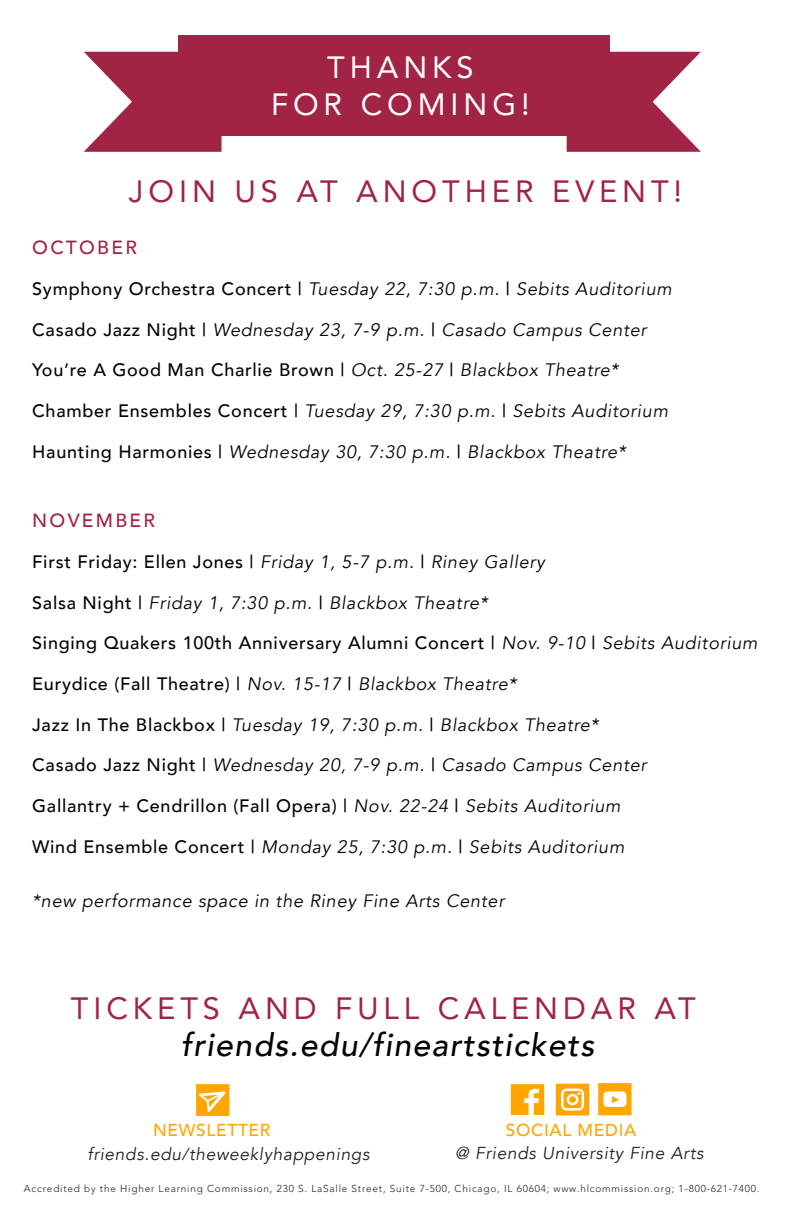
<style>
.page{position:relative;width:792px;height:1224px;background:#fff}
.page>*{position:absolute;margin:0;border:0;box-sizing:border-box;transform-origin:0 0}
.t1{font:italic 500 32px "Avenir";letter-spacing:.04em;color:#040503}
.t2{font:30.8px "Avenir";letter-spacing:.16em;color:#a12444}
.t3{font:30.8px/36.8px "Avenir";letter-spacing:.16em;color:#fff;text-align:center}
.t4{font:500 19px "Avenir";letter-spacing:.12em;color:#a12444}
.t5{font:italic 18px "Avenir";letter-spacing:.04em;color:#040503}
.t6{font:500 18px "Avenir";letter-spacing:.04em;color:#040503}
.t7{font:italic 17.2px "Avenir";letter-spacing:.04em;color:#231f20}
.t8{font:500 17.2px "Avenir";letter-spacing:.04em;color:#ffa700}
.t9{font:300 10px "Avenir LT Std";letter-spacing:.08em;color:#231f20}
.s1{font-weight:500;font-style:normal}
.s2{font-weight:400;font-style:italic}
</style>
<div class="page">
<svg style="left:84px;top:52px;width:138px;height:100px"></svg>
<svg style="left:567px;top:52px;width:134px;height:100px"></svg>
<div style="left:178px;top:36px;width:432px;height:100px;background:#a12444"></div>
<svg style="left:196px;top:1084px;width:33px;height:32px"></svg>
<svg style="left:598px;top:1083px;width:34px;height:32px"></svg>
<svg style="left:556px;top:1084px;width:33px;height:32px"></svg>
<svg style="left:511px;top:1084px;width:33px;height:31px"></svg>
<h2 class="t3" style="left:271px;top:48px;width:260px">THANKS<br>FOR COMING!</h2>
<h2 class="t2" style="left:129px;top:167px;width:555px">JOIN US AT ANOTHER EVENT!</h2>
<p class="t4" style="left:32px;top:231px;width:106px">OCTOBER</p>
<p class="t5" style="left:32px;top:278px;width:641px"><span class="s1">Symphony Orchestra Concert |</span> Tuesday 22, 7:30 p.m. <span class="s1">|</span> Sebits Auditorium</p>
<p class="t5" style="left:32px;top:319px;width:616px"><span class="s1">Casado Jazz Night |</span> Wednesday 23, 7-9 p.m. <span class="s1">|</span> Casado Campus Center</p>
<p class="t6" style="left:32px;top:355px;width:588px">You’re A Good Man Charlie Brown | <span class="s2">Oct. 25-27</span> | <span class="s2">Blackbox Theatre*</span></p>
<p class="t5" style="left:32px;top:400px;width:637px"><span class="s1">Chamber Ensembles Concert |</span> Tuesday 29, 7:30 p.m. <span class="s1">|</span> Sebits Auditorium</p>
<p class="t5" style="left:32px;top:441px;width:595px"><span class="s1">Haunting Harmonies |</span> Wednesday 30, 7:30 p.m. <span class="s1">|</span> Blackbox Theatre*</p>
<p class="t4" style="left:32px;top:504px;width:124px">NOVEMBER</p>
<p class="t5" style="left:32px;top:551px;width:514px"><span class="s1">First Friday: Ellen Jones |</span> Friday 1, 5-7 p.m. <span class="s1">|</span> Riney Gallery</p>
<p class="t5" style="left:32px;top:592px;width:457px"><span class="s1">Salsa Night |</span> Friday 1, 7:30 p.m. <span class="s1">|</span> Blackbox Theatre*</p>
<p class="t6" style="left:32px;top:628px;width:727px">Singing Quakers 100th Anniversary Alumni Concert | <span class="s2">Nov. 9-10</span> | <span class="s2">Sebits Auditorium</span></p>
<p class="t5" style="left:32px;top:673px;width:486px"><span class="s1">Eurydice (Fall Theatre) |</span> Nov. 15-17 <span class="s1">|</span> Blackbox Theatre*</p>
<p class="t5" style="left:32px;top:714px;width:568px"><span class="s1">Jazz In The Blackbox |</span> Tuesday 19, 7:30 p.m. <span class="s1">|</span> Blackbox Theatre*</p>
<p class="t5" style="left:32px;top:754px;width:616px"><span class="s1">Casado Jazz Night |</span> Wednesday 20, 7-9 p.m. <span class="s1">|</span> Casado Campus Center</p>
<p class="t6" style="left:32px;top:790px;width:590px">Gallantry + Cendrillon (Fall Opera) | <span class="s2">Nov. 22-24</span> | <span class="s2">Sebits Auditorium</span></p>
<p class="t5" style="left:32px;top:836px;width:594px"><span class="s1">Wind Ensemble Concert |</span> Monday 25, 7:30 p.m. <span class="s1">|</span> Sebits Auditorium</p>
<p class="t5" style="left:32px;top:890px;width:474px">*new performance space in the Riney Fine Arts Center</p>
<h2 class="t2" style="left:71px;top:984px;width:627px">TICKETS AND FULL CALENDAR AT</h2>
<h1 class="t1" style="left:181px;top:1026px;width:415px">friends.edu/fineartstickets</h1>
<p class="t8" style="left:153px;top:1115px;width:119px">NEWSLETTER</p>
<p class="t8" style="left:506px;top:1115px;width:132px">SOCIAL MEDIA</p>
<p class="t7" style="left:455px;top:1143px;width:250px">@ Friends University Fine Arts</p>
<p class="t7" style="left:88px;top:1143px;width:284px">friends.edu/theweeklyhappenings</p>
<p class="t9" style="left:24px;top:1182px;width:737px">Accredited by the Higher Learning Commission, 230 S. LaSalle Street, Suite 7-500, Chicago, IL 60604; www.hlcommission.org; 1-800-621-7400.</p>
</div>
